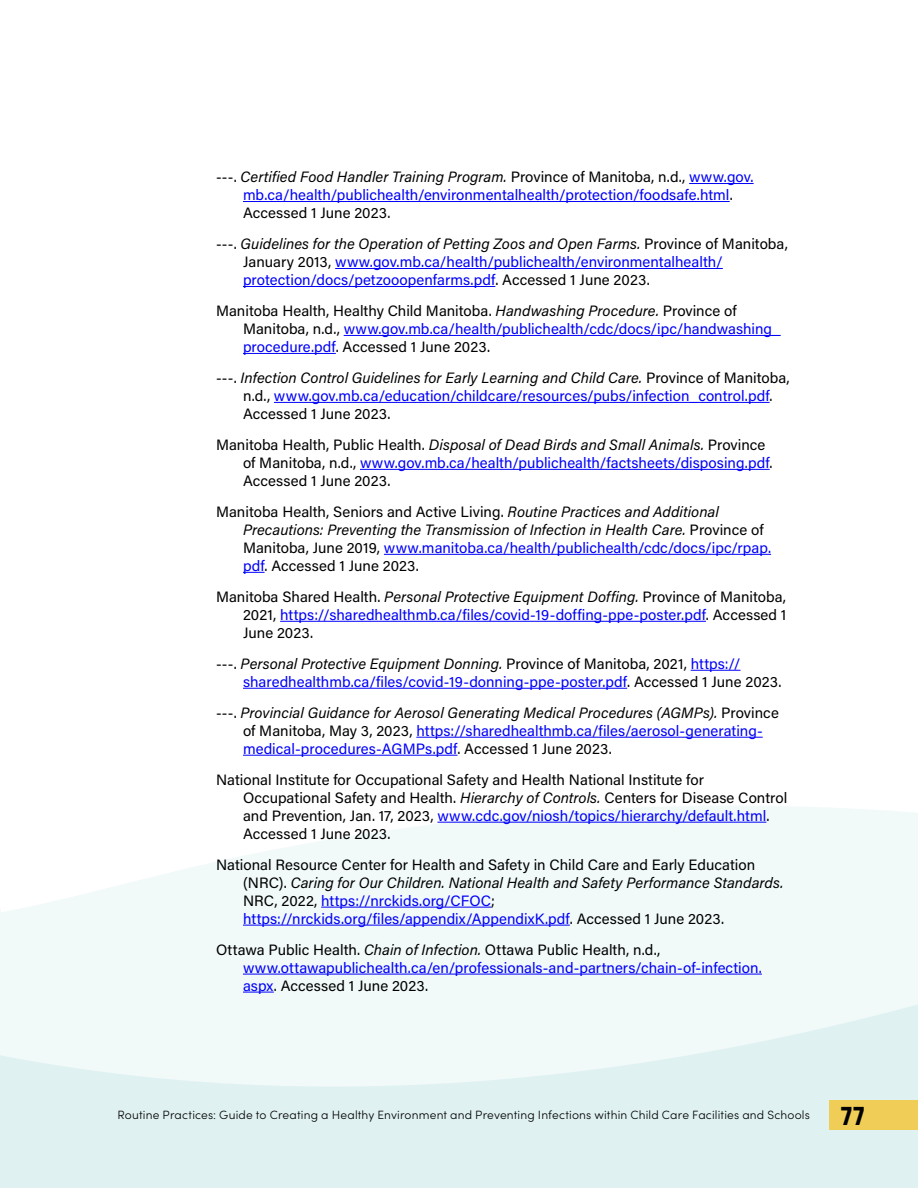
<style>
.page{position:relative;width:918px;height:1188px;background:#fff}
.page>*{position:absolute;margin:0;border:0;box-sizing:border-box;transform-origin:0 0}
.t1{font:700 27px "Loos Compressed";color:#000}
.References{font:15px/18px "Acumin Pro";letter-spacing:.005em;color:#0000fa}
.References-2{font:15px/18px "Acumin Pro";letter-spacing:.005em;color:#000}
.References-3{font:italic 15px/18px "Acumin Pro";color:#000}
.t2{font:300 12px "Sofia Pro";letter-spacing:.01em;color:#000}
.s1{color:#000}
.s2{font-style:italic;color:#000}
.s3{font-style:italic}
.s4{color:#0000fa}
.s5{font-style:normal}
.s6{font-style:normal;color:#0000fa}
</style>
<div class="page">
<svg style="left:17px;top:806px;width:901px;height:382px;fill:#f1f9f9"></svg>
<svg style="left:0;top:910px;width:17px;height:278px"></svg>
<div style="left:829px;top:1101px;width:89px;height:29px;background:#f0cd57"></div>
<hr style="left:689px;top:183px;width:65px;height:1px;background:#0000fa">
<hr style="left:243px;top:201px;width:487px;height:1px;background:#0000fa">
<hr style="left:335px;top:268px;width:388px;height:1px;background:#0000fa">
<hr style="left:243px;top:286px;width:252px;height:1px;background:#0000fa">
<hr style="left:344px;top:335px;width:437px;height:1px;background:#0000fa">
<hr style="left:243px;top:353px;width:93px;height:1px;background:#0000fa">
<hr style="left:274px;top:402px;width:496px;height:1px;background:#0000fa">
<hr style="left:360px;top:469px;width:410px;height:1px;background:#0000fa">
<hr style="left:384px;top:554px;width:387px;height:1px;background:#0000fa">
<svg style="left:243px;top:572px;width:22px;height:1px"></svg>
<hr style="left:280px;top:621px;width:426px;height:1px;background:#0000fa">
<hr style="left:691px;top:670px;width:50px;height:1px;background:#0000fa">
<hr style="left:243px;top:688px;width:384px;height:1px;background:#0000fa">
<hr style="left:416px;top:737px;width:347px;height:1px;background:#0000fa">
<hr style="left:243px;top:755px;width:214px;height:1px;background:#0000fa">
<hr style="left:437px;top:822px;width:329px;height:1px;background:#0000fa">
<hr style="left:321px;top:907px;width:170px;height:1px;background:#0000fa">
<hr style="left:243px;top:925px;width:327px;height:1px;background:#0000fa">
<hr style="left:243px;top:974px;width:519px;height:1px;background:#0000fa">
<hr style="left:243px;top:992px;width:31px;height:1px;background:#0000fa">
<p class="References" style="left:243px;top:167px;width:512px;text-indent:-27px"><span class="s1">---.</span> <span class="s2">Certified Food Handler Training Program.</span> <span class="s1">Province of Manitoba, n.d.,</span> www.gov. mb.ca/health/publichealth/environmentalhealth/protection/foodsafe.html<span class="s1">.<br>Accessed 1 June 2023.</span></p>
<p class="References" style="left:243px;top:234px;width:546px;text-indent:-27px"><span class="s1">---.</span> <span class="s2">Guidelines for the Operation of Petting Zoos and Open Farms.</span> <span class="s1">Province of Manitoba,<br>January 2013,</span> www.gov.mb.ca/health/publichealth/environmentalhealth/ protection/docs/petzooopenfarms.pdf<span class="s1">. Accessed 1 June 2023.</span></p>
<p class="References-2" style="left:243px;top:301px;width:539px;text-indent:-27px">Manitoba Health, Healthy Child Manitoba. <span class="s3">Handwashing Procedure.</span> Province of<br>Manitoba, n.d., <span class="s4">www.gov.mb.ca/health/publichealth/cdc/docs/ipc/handwashing_ procedure.pdf</span>. Accessed 1 June 2023.</p>
<p class="References" style="left:243px;top:368px;width:548px;text-indent:-27px"><span class="s1">---.</span> <span class="s2">Infection Control Guidelines for Early Learning and Child Care.</span> <span class="s1">Province of Manitoba, n.d.,</span> www.gov.mb.ca/education/childcare/resources/pubs/infection_control.pdf<span class="s1">.<br>Accessed 1 June 2023.</span></p>
<p class="References-2" style="left:243px;top:435px;width:531px;text-indent:-27px">Manitoba Health, Public Health. <span class="s3">Disposal of Dead Birds and Small Animals.</span> Province of Manitoba, n.d., <span class="s4">www.gov.mb.ca/health/publichealth/factsheets/disposing.pdf</span>.<br>Accessed 1 June 2023.</p>
<p class="References-3" style="left:243px;top:502px;width:530px;text-indent:-27px"><span class="s5">Manitoba Health, Seniors and Active Living.</span> Routine Practices and Additional Precautions: Preventing the Transmission of Infection in Health Care. <span class="s5">Province of Manitoba, June 2019,</span> <span class="s6">www.manitoba.ca/health/publichealth/cdc/docs/ipc/rpap. pdf</span><span class="s5">. Accessed 1 June 2023.</span></p>
<p class="References-2" style="left:243px;top:587px;width:545px;text-align:justify;text-indent:-27px">Manitoba Shared Health. <span class="s3">Personal Protective Equipment Doffing.</span> Province of Manitoba, 2021, <span class="s4">https://sharedhealthmb.ca/files/covid-19-doffing-ppe-poster.pdf</span>. Accessed 1<br>June 2023.</p>
<p class="References" style="left:243px;top:654px;width:540px;text-indent:-27px"><span class="s1">---.</span> <span class="s2">Personal Protective Equipment Donning.</span> <span class="s1">Province of Manitoba, 2021,</span> https:// sharedhealthmb.ca/files/covid-19-donning-ppe-poster.pdf<span class="s1">. Accessed 1 June 2023.</span></p>
<p class="References" style="left:243px;top:703px;width:537px;text-indent:-27px"><span class="s1">---.</span> <span class="s2">Provincial Guidance for Aerosol Generating Medical Procedures (AGMPs).</span> <span class="s1">Province of Manitoba, May 3, 2023,</span> https://sharedhealthmb.ca/files/aerosol-generating&shy;medical-procedures-AGMPs.pdf<span class="s1">. Accessed 1 June 2023.</span></p>
<p class="References-2" style="left:243px;top:770px;width:546px;text-indent:-27px">National Institute for Occupational Safety and Health National Institute for Occupational Safety and Health. <span class="s3">Hierarchy of Controls.</span> Centers for Disease Control and Prevention, Jan. 17, 2023, <span class="s4">www.cdc.gov/niosh/topics/hierarchy/default.html</span>.<br>Accessed 1 June 2023.</p>
<p class="References-2" style="left:243px;top:855px;width:542px;text-indent:-27px">National Resource Center for Health and Safety in Child Care and Early Education (NRC). <span class="s3">Caring for Our Children. National Health and Safety Performance Standards.<br></span>NRC, 2022, <span class="s4">https://nrckids.org/CFOC</span>; <span class="s4">https://nrckids.org/files/appendix/AppendixK.pdf</span>. Accessed 1 June 2023.</p>
<p class="References" style="left:243px;top:940px;width:520px;text-indent:-27px"><span class="s1">Ottawa Public Health.</span> <span class="s2">Chain of Infection.</span> <span class="s1">Ottawa Public Health, n.d., </span>www.ottawapublichealth.ca/en/professionals-and-partners/chain-of-infection. aspx<span class="s1">. Accessed 1 June 2023.</span></p>
<p class="t2" style="left:118px;top:1107px;width:694px">Routine Practices: Guide to Creating a Healthy Environment and Preventing Infections within Child Care Facilities and Schools</p>
<h1 class="t1" style="left:841px;top:1096px;width:26px">77</h1>
</div>
